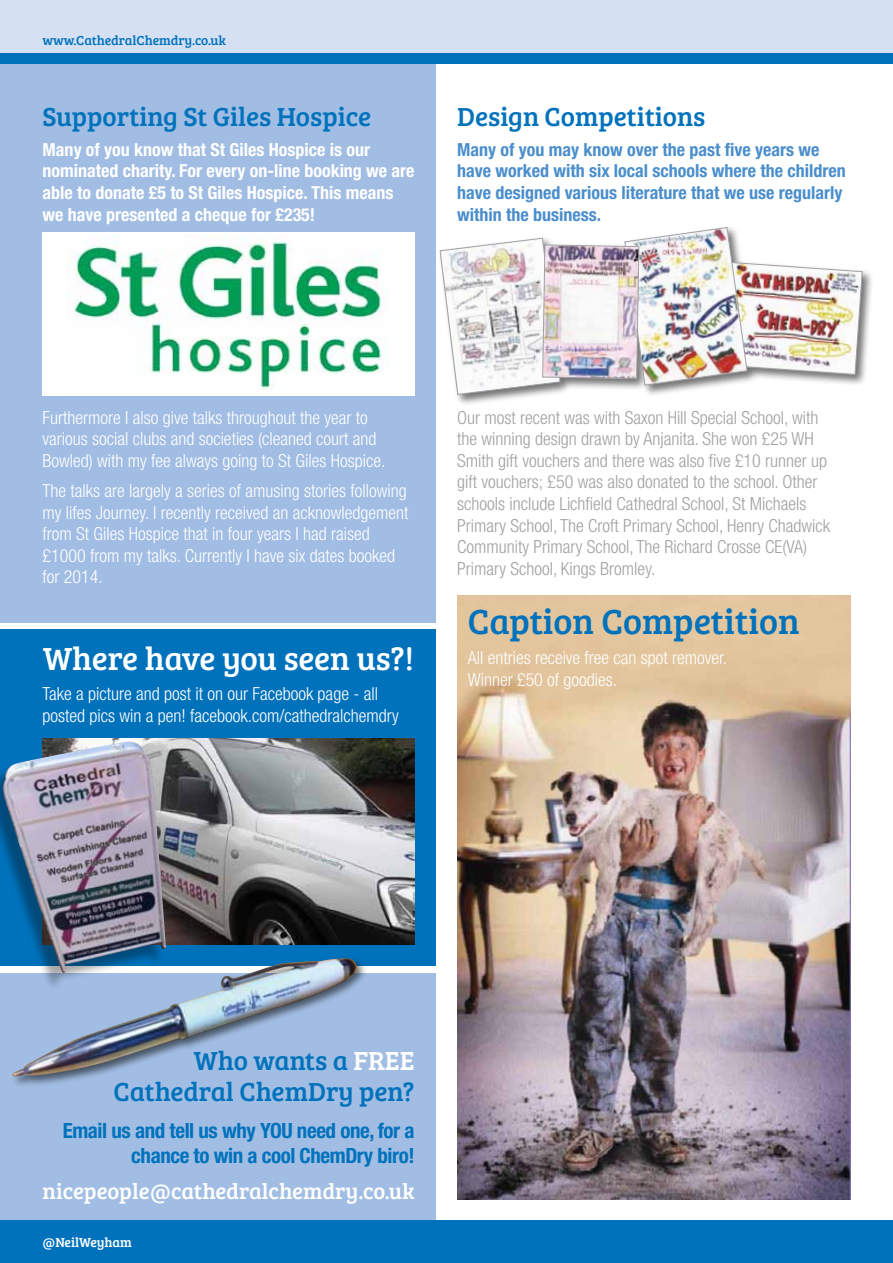
<style>
.page{position:relative;width:893px;height:1263px;background:#fff}
.page>*{position:absolute;margin:0;border:0;box-sizing:border-box;transform-origin:0 0}
.t1{font:36px "Bree Serif";color:#0072bc}
.t2{font:33px "Bree Serif";letter-spacing:-.01em;color:#fff}
.t3{font:27px/31.2px "Bree Serif";color:#0072bc;text-align:right}
.t4{font:22.5px "Bree Serif";color:#fff}
.t5{font:700 condensed 21px/25.2px "Helvetica Neue";letter-spacing:-.02em;color:#0072bc;text-align:right}
.t6{font:300 condensed 18px/21.6px "Helvetica Neue";color:#fff}
.t7{font:300 condensed 18px/21.6px "Helvetica Neue";color:#a1a1a4}
.t8{font:700 condensed 18px/21.6px "Helvetica Neue";color:#fff}
.t9{font:700 condensed 18px/21.6px "Helvetica Neue";color:#4a8ecc}
.t10{font:13.5px "Bree Serif";color:#0072bc}
.t11{font:13.5px "Bree Serif";color:#fff}
.s1{color:#fff}
</style>
<div class="page">
<div style="left:0;top:0;width:436px;height:622px;background:#a1bde3"></div>
<div style="left:0;top:973px;width:436px;height:290px;background:#a1bde3"></div>
<div style="left:0;top:629px;width:436px;height:336px;background:#0072bc"></div>
<div style="left:0;top:1220px;width:893px;height:43px;background:#0072bc"></div>
<div style="left:0;top:0;width:893px;height:53px;background:#d6e0f3"></div>
<div style="left:0;top:53px;width:893px;height:10px;background:#0072bc"></div>
<div style="left:43px;top:232px;width:372px;height:164px;background:#fff"></div>
<img style="left:67px;top:234px;width:320px;height:156px">
<img style="left:457px;top:595px;width:393px;height:604px">
<img style="left:43px;top:739px;width:372px;height:206px">
<img style="left:0;top:742px;width:166px;height:224px">
<div style="left:10px;top:956px;width:358px;height:132px;background:#000;opacity:.55"></div>
<img style="left:11px;top:958px;width:348px;height:120px">
<div style="left:437px;top:225px;width:437px;height:181px;background:#000;opacity:.55"></div>
<img style="left:439px;top:227px;width:424px;height:168px">
<p class="t10" style="left:43px;top:30px;width:185px">www.CathedralChemdry.co.uk</p>
<h3 class="t3" style="left:43px;top:99px;width:330px">Supporting St Giles Hospice</h3>
<p class="t8" style="left:43px;top:138px;width:374px">Many of you know that St Giles Hospice is our nominated charity. For every on-line booking we are able to donate £5 to St Giles Hospice. This means we have presented a cheque for £235!</p>
<h3 class="t3" style="left:457px;top:99px;width:250px">Design Competitions</h3>
<p class="t9" style="left:457px;top:138px;width:390px">Many of you may know over the past five years we have worked with six local schools where the children have designed various literature that we use regularly within the business.</p>
<p class="t6" style="left:43px;top:406px;width:344px">Furthermore I also give talks throughout the year to various social clubs and societies (cleaned court and<br>Bowled) with my fee always going to St Giles Hospice.</p>
<p class="t6" style="left:43px;top:480px;width:367px">The talks are largely a series of amusing stories following my lifes Journey. I recently received an acknowledgement from St Giles Hospice that in four years I had raised £1000 from my talks. Currently I have six dates booked for 2014.</p>
<h2 class="t2" style="left:43px;top:635px;width:372px">Where have you seen us?!</h2>
<p class="t6" style="left:43px;top:683px;width:358px">Take a picture and post it on our Facebook page - all posted pics win a pen! facebook.com/cathedralchemdry</p>
<p class="t7" style="left:457px;top:406px;width:374px">Our most recent was with Saxon Hill Special School, with the winning design drawn by Anjanita. She won £25 WH Smith gift vouchers and there was also five £10 runner up gift vouchers; £50 was also donated to the school. Other schools include Lichfield Cathedral School, St Michaels Primary School, The Croft Primary School, Henry Chadwick Community Primary School, The Richard Crosse CE(VA)<br>Primary School, Kings Bromley.</p>
<h1 class="t1" style="left:468px;top:595px;width:333px">Caption Competition</h1>
<p class="t6" style="left:468px;top:647px;width:261px">All entries receive free can spot remover.<br>Winner £50 of goodies.</p>
<h3 class="t3" style="left:113px;top:1043px;width:303px">Who wants a <span class="s1">FREE<br></span>Cathedral ChemDry pen?</h3>
<p class="t5" style="left:63px;top:1117px;width:353px">Email us and tell us why YOU need one, for a chance to win a cool ChemDry biro!</p>
<p class="t4" style="left:43px;top:1175px;width:374px">nicepeople@cathedralchemdry.co.uk</p>
<p class="t11" style="left:43px;top:1232px;width:91px">@NeilWeyham</p>
</div>
